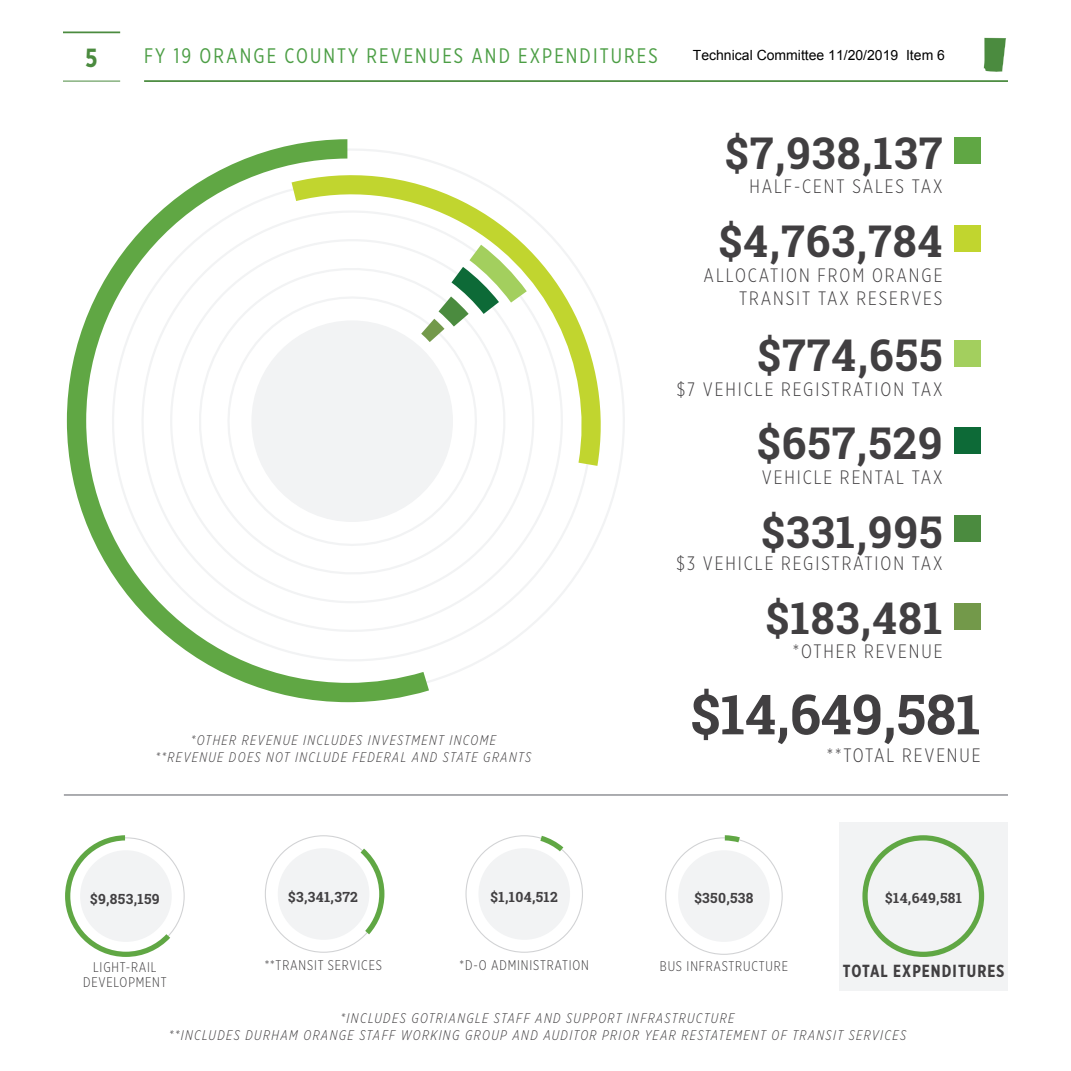
<style>
.page{position:relative;width:1071px;height:1071px;background:#fff}
.page>*{position:absolute;margin:0;border:0;box-sizing:border-box;transform-origin:0 0}
.t1{font:700 55.3px "Roboto Slab";color:#413f41}
.t2{font:700 43.75px "Roboto Slab";letter-spacing:.025em;color:#413f41}
.t3{font:700 26.25px "Gotham X Narrow";color:#4b8b3f}
.t4{font:21px "Gotham X Narrow";letter-spacing:.1em;color:#4c9e45}
.t5{font:300 19.43px "Gotham X Narrow";letter-spacing:.1em;color:#413f41}
.t6{font:700 17.5px "Gotham X Narrow";letter-spacing:.06em;color:#413f41}
.t7{font:italic 300 14px "Gotham X Narrow";letter-spacing:.1em;color:#413f41}
.t8{font:300 14px/15.8px "Gotham X Narrow";letter-spacing:.06em;color:#413f41;text-align:center}
.t9{font:700 14px "Roboto Slab";letter-spacing:.025em;color:#413f41}
.t10{font:14px "Arial";color:#000}
</style>
<div class="page">
<hr style="left:144px;top:80px;width:864px;height:2px;background:#4b8b3f">
<hr style="left:63px;top:32px;width:57px;height:1px;background:#4b8b3f">
<hr style="left:63px;top:81px;width:57px;height:1px;background:#4b8b3f">
<svg style="left:984px;top:38px;width:22px;height:34px"></svg>
<svg style="left:429px;top:466px;width:64px;height:96px"></svg>
<svg style="left:67px;top:139px;width:362px;height:563px"></svg>
<svg style="left:292px;top:169px;width:323px;height:297px"></svg>
<svg style="left:421px;top:245px;width:106px;height:97px"></svg>
<hr style="left:64px;top:794px;width:944px;height:2px;background:#a8a9ad">
<svg style="left:265px;top:835px;width:119px;height:118px"></svg>
<svg style="left:65px;top:835px;width:120px;height:122px"></svg>
<svg style="left:665px;top:835px;width:118px;height:120px"></svg>
<svg style="left:465px;top:835px;width:118px;height:118px"></svg>
<div style="left:839px;top:822px;width:169px;height:169px;background:#f2f3f4"></div>
<svg style="left:862px;top:835px;width:122px;height:122px"></svg>
<div style="left:954px;top:225px;width:27px;height:27px;background:#c1d52f"></div>
<div style="left:954px;top:137px;width:27px;height:27px;background:#60a744"></div>
<div style="left:954px;top:427px;width:27px;height:27px;background:#0d6a37"></div>
<div style="left:954px;top:515px;width:27px;height:27px;background:#4b8b3f"></div>
<div style="left:954px;top:340px;width:27px;height:27px;background:#a3cf5e"></div>
<div style="left:954px;top:603px;width:27px;height:27px;background:#73994a"></div>
<p class="t3" style="left:86px;top:42px;width:13px">5</p>
<p class="t4" style="left:144px;top:43px;width:515px">FY 19 ORANGE COUNTY REVENUES AND EXPENDITURES</p>
<p class="t10" style="left:693px;top:46px;width:254px">Technical Committee 11/20/2019 Item 6</p>
<p class="t7" style="left:191px;top:732px;width:306px">*OTHER REVENUE INCLUDES INVESTMENT INCOME</p>
<p class="t7" style="left:155px;top:749px;width:378px">**REVENUE DOES NOT INCLUDE FEDERAL AND STATE GRANTS</p>
<p class="t2" style="left:725px;top:123px;width:219px">$7,938,137</p>
<p class="t5" style="left:749px;top:175px;width:195px">HALF-CENT SALES TAX</p>
<p class="t2" style="left:719px;top:211px;width:225px">$4,763,784</p>
<p class="t5" style="left:704px;top:263px;width:240px">ALLOCATION FROM ORANGE</p>
<p class="t5" style="left:739px;top:287px;width:205px">TRANSIT TAX RESERVES</p>
<p class="t2" style="left:757px;top:325px;width:187px">$774,655</p>
<p class="t5" style="left:677px;top:377px;width:267px">$7 VEHICLE REGISTRATION TAX</p>
<p class="t2" style="left:757px;top:414px;width:187px">$657,529</p>
<p class="t5" style="left:762px;top:465px;width:182px">VEHICLE RENTAL TAX</p>
<p class="t2" style="left:762px;top:502px;width:182px">$331,995</p>
<p class="t5" style="left:677px;top:552px;width:267px">$3 VEHICLE REGISTRATION TAX</p>
<p class="t2" style="left:766px;top:588px;width:178px">$183,481</p>
<p class="t5" style="left:793px;top:640px;width:151px">*OTHER REVENUE</p>
<p class="t1" style="left:691px;top:676px;width:291px">$14,649,581</p>
<p class="t5" style="left:827px;top:744px;width:155px">**TOTAL REVENUE</p>
<p class="t9" style="left:90px;top:889px;width:71px">$9,853,159</p>
<p class="t9" style="left:288px;top:887px;width:71px">$3,341,372</p>
<p class="t9" style="left:491px;top:887px;width:69px">$1,104,512</p>
<p class="t9" style="left:694px;top:888px;width:61px">$350,538</p>
<p class="t9" style="left:885px;top:889px;width:78px">$14,649,581</p>
<p class="t8" style="left:83px;top:959px;width:85px">LIGHT-RAIL<br>DEVELOPMENT</p>
<p class="t8" style="left:265px;top:957px;width:119px">**TRANSIT SERVICES</p>
<p class="t8" style="left:460px;top:957px;width:131px">*D-O ADMINISTRATION</p>
<p class="t8" style="left:660px;top:958px;width:130px">BUS INFRASTRUCTURE</p>
<p class="t6" style="left:843px;top:960px;width:163px">TOTAL EXPENDITURES</p>
<p class="t7" style="left:341px;top:1010px;width:395px">*INCLUDES GOTRIANGLE STAFF AND SUPPORT INFRASTRUCTURE</p>
<p class="t7" style="left:169px;top:1027px;width:739px">**INCLUDES DURHAM ORANGE STAFF WORKING GROUP AND AUDITOR PRIOR YEAR RESTATEMENT OF TRANSIT SERVICES</p>
</div>
